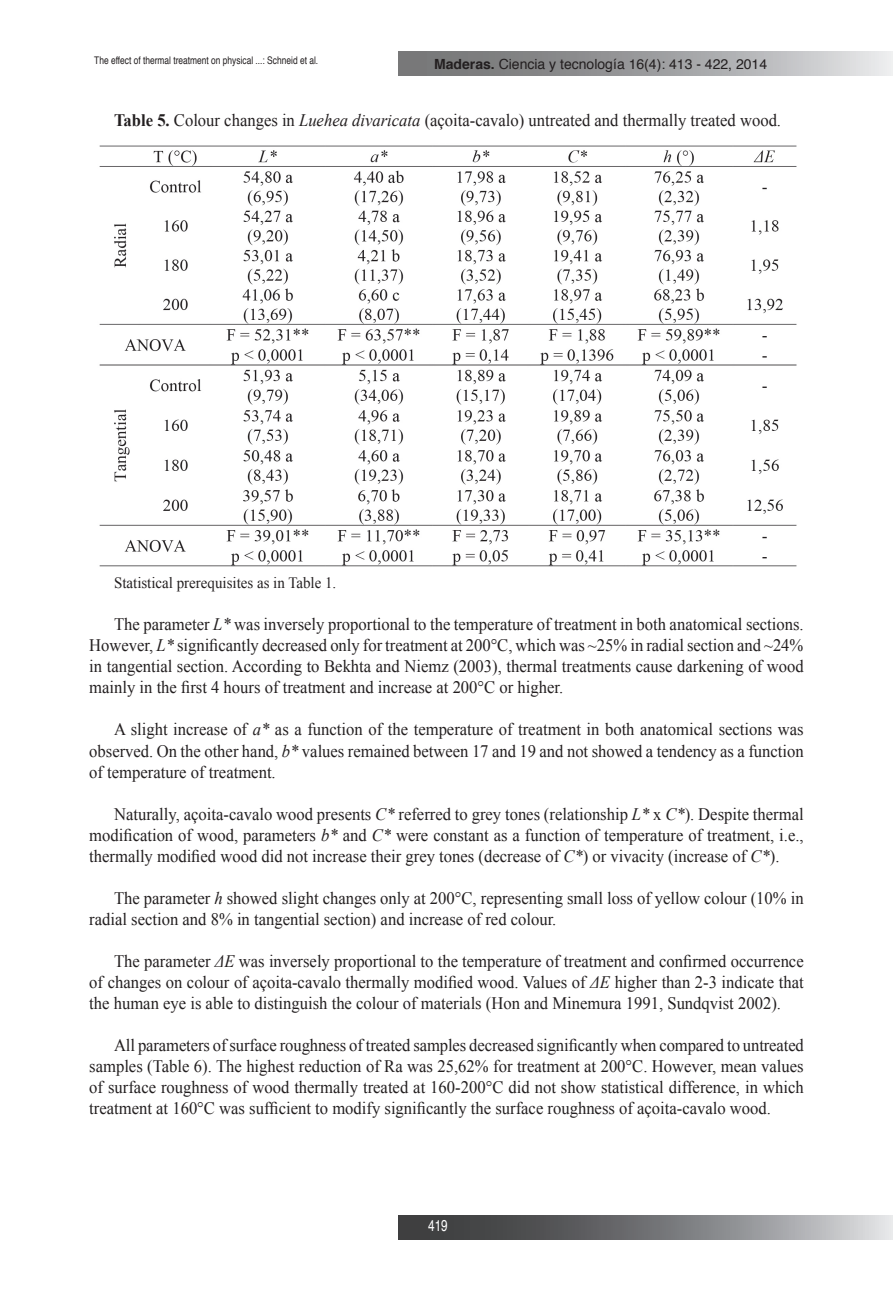
<style>
.page{position:relative;width:893px;height:1315px;background:#fff}
.page>*{position:absolute;margin:0;border:0;box-sizing:border-box;transform-origin:0 0}
.t1{font:17.5px/21px "Times New Roman";color:#231f20;text-align:justify;scale:.95 1}
.t2{font:15.75px "Times New Roman";color:#231f20;scale:.95 1}
.t3{font:15.75px "Helvetica";color:#fff;scale:.75 1}
.t4{font:14px "Helvetica";color:#231f20}
.t5{font:10.5px "Helvetica";color:#231f20;scale:.8 1}
.s1{font-weight:700}
.s2{font-style:italic}
</style>
<div class="page">
<svg style="left:398px;top:51px;width:495px;height:24px;background:#a2a2a4"></svg>
<svg style="left:398px;top:1215px;width:495px;height:24px;background:#7a7b7d"></svg>
<img style="left:99px;top:145px;width:698px;height:422px">
<p class="t5" style="left:94px;top:52px;width:281px">The effect of thermal treatment on physical ...: Schneid et al.</p>
<p class="t4" style="left:434px;top:53px;width:335px"><span class="s1">Maderas.</span> Ciencia y tecnología 16(4): 413 - 422, 2014</p>
<p class="t1" style="left:114px;top:110px;width:704px"><span class="s1">Table 5.</span> Colour changes in <span class="s2">Luehea divaricata</span> (açoita-cavalo) untreated and thermally treated wood.</p>
<p class="t2" style="left:114px;top:572px;width:235px">Statistical prerequisites as in Table 1.</p>
<p class="t1" style="left:89px;top:614px;width:754px;text-indent:25px">The parameter <span class="s2">L*</span> was inversely proportional to the temperature of treatment in both anatomical sections.<br>However, <span class="s2">L*</span> significantly decreased only for treatment at 200°C, which was ~25% in radial section and ~24% in tangential section. According to Bekhta and Niemz (2003), thermal treatments cause darkening of wood mainly in the first 4 hours of treatment and increase at 200°C or higher.</p>
<p class="t1" style="left:89px;top:719px;width:754px;text-indent:25px">A slight increase of <span class="s2">a*</span> as a function of the temperature of treatment in both anatomical sections was observed. On the other hand, <span class="s2">b*</span> values remained between 17 and 19 and not showed a tendency as a function of temperature of treatment.</p>
<p class="t1" style="left:89px;top:803px;width:754px;text-indent:25px">Naturally, açoita-cavalo wood presents <span class="s2">C*</span> referred to grey tones (relationship <span class="s2">L*</span> x <span class="s2">C*</span>). Despite thermal modification of wood, parameters <span class="s2">b*</span> and <span class="s2">C*</span> were constant as a function of temperature of treatment, i.e., thermally modified wood did not increase their grey tones (decrease of <span class="s2">C*</span>) or vivacity (increase of <span class="s2">C*</span>).</p>
<p class="t1" style="left:89px;top:887px;width:754px;text-indent:25px">The parameter <span class="s2">h</span> showed slight changes only at 200°C, representing small loss of yellow colour (10% in radial section and 8% in tangential section) and increase of red colour.</p>
<p class="t1" style="left:89px;top:950px;width:754px;text-indent:25px">The parameter <span class="s2">ΔE</span> was inversely proportional to the temperature of treatment and confirmed occurrence of changes on colour of açoita-cavalo thermally modified wood. Values of <span class="s2">ΔE</span> higher than 2-3 indicate that the human eye is able to distinguish the colour of materials (Hon and Minemura 1991, Sundqvist 2002).</p>
<p class="t1" style="left:89px;top:1034px;width:754px;text-indent:25px">All parameters of surface roughness of treated samples decreased significantly when compared to untreated samples (Table 6). The highest reduction of Ra was 25,62% for treatment at 200°C. However, mean values of surface roughness of wood thermally treated at 160-200°C did not show statistical difference, in which treatment at 160°C was sufficient to modify significantly the surface roughness of açoita-cavalo wood.</p>
<p class="t3" style="left:428px;top:1213px;width:28px">419</p>
</div>
